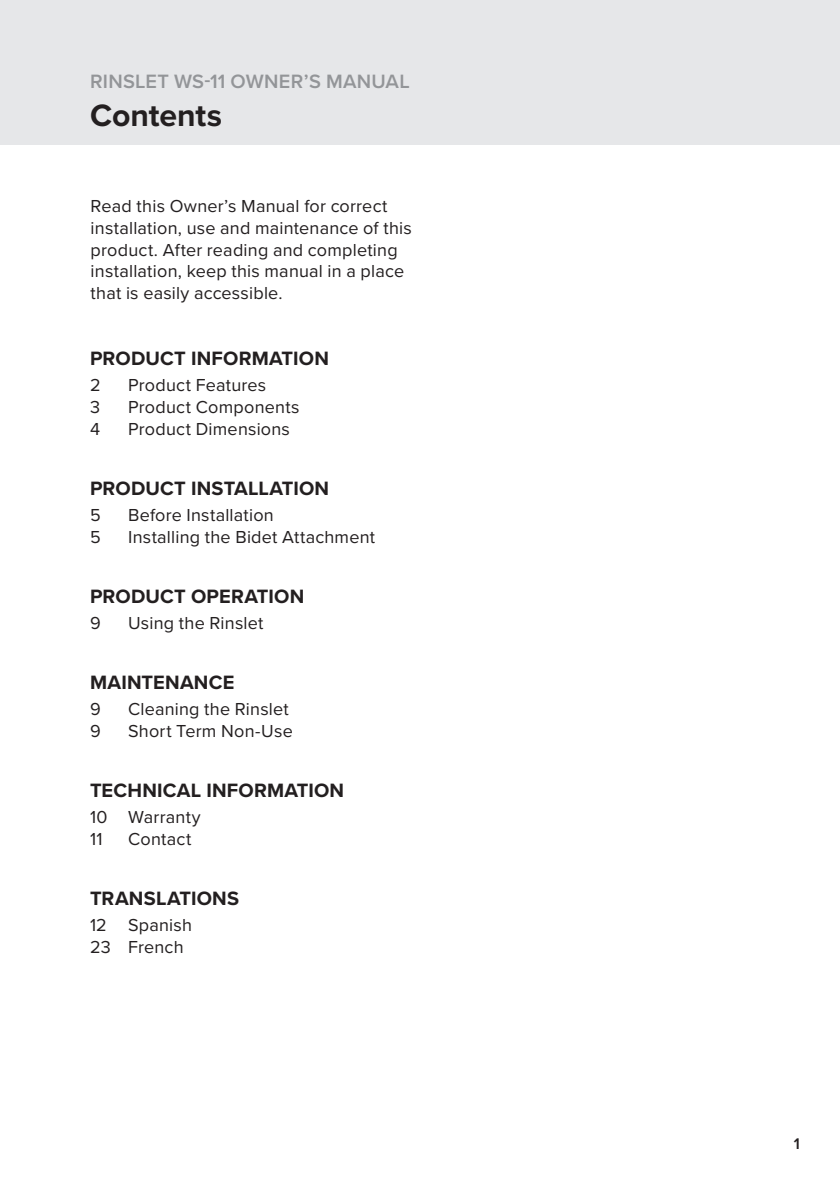
<style>
.page{position:relative;width:840px;height:1191px;background:#fff}
.page>*{position:absolute;margin:0;border:0;box-sizing:border-box;transform-origin:0 0}
.PAGE_HEADER_Large{font:700 32px "Proxima Nova";letter-spacing:-.005em;color:#231f20}
.TOC_Header{font:700 20px "Proxima Nova";letter-spacing:.01em;color:#231f20}
.PAGE_HEADER_Small{font:600 20px "Proxima Nova";letter-spacing:.015em;color:#939598}
.TOC_Pages{font:18px "Proxima Nova";letter-spacing:.01em;color:#231f20}
.BODY{font:18px/21.6px "Proxima Nova";letter-spacing:.01em;color:#231f20}
.t1{font:600 16px "Proxima Nova";color:#231f20}
</style>
<div class="page">
<div style="left:0;top:0;width:839px;height:144px;background:#e6e7e9"></div>
<p class="PAGE_HEADER_Small" style="left:90px;top:66px;width:321px">RINSLET WS-11 OWNER’S MANUAL</p>
<p class="PAGE_HEADER_Large" style="left:90px;top:92px;width:133px">Contents</p>
<p class="BODY" style="left:90px;top:195px;width:322px">Read this Owner’s Manual for correct installation, use and maintenance of this product. After reading and completing installation, keep this manual in a place that is easily accessible.</p>
<p class="TOC_Header" style="left:90px;top:343px;width:240px">PRODUCT INFORMATION</p>
<p class="TOC_Pages" style="left:90px;top:372px;width:12px">2</p>
<p class="TOC_Pages" style="left:128px;top:372px;width:139px">Product Features</p>
<p class="TOC_Pages" style="left:90px;top:393px;width:12px">3</p>
<p class="TOC_Pages" style="left:128px;top:393px;width:173px">Product Components</p>
<p class="TOC_Pages" style="left:90px;top:415px;width:12px">4</p>
<p class="TOC_Pages" style="left:128px;top:415px;width:163px">Product Dimensions</p>
<p class="TOC_Header" style="left:90px;top:473px;width:240px">PRODUCT INSTALLATION</p>
<p class="TOC_Pages" style="left:90px;top:501px;width:12px">5</p>
<p class="TOC_Pages" style="left:128px;top:501px;width:147px">Before Installation</p>
<p class="TOC_Pages" style="left:90px;top:523px;width:12px">5</p>
<p class="TOC_Pages" style="left:128px;top:523px;width:248px">Installing the Bidet Attachment</p>
<p class="TOC_Header" style="left:90px;top:581px;width:215px">PRODUCT OPERATION</p>
<p class="TOC_Pages" style="left:90px;top:609px;width:12px">9</p>
<p class="TOC_Pages" style="left:128px;top:609px;width:137px">Using the Rinslet</p>
<p class="TOC_Header" style="left:90px;top:667px;width:146px">MAINTENANCE</p>
<p class="TOC_Pages" style="left:90px;top:696px;width:12px">9</p>
<p class="TOC_Pages" style="left:128px;top:696px;width:162px">Cleaning the Rinslet</p>
<p class="TOC_Pages" style="left:90px;top:717px;width:12px">9</p>
<p class="TOC_Pages" style="left:128px;top:717px;width:166px">Short Term Non-Use</p>
<p class="TOC_Header" style="left:90px;top:775px;width:255px">TECHNICAL INFORMATION</p>
<p class="TOC_Pages" style="left:90px;top:803px;width:112px">10 Warranty</p>
<p class="TOC_Pages" style="left:90px;top:825px;width:14px">11</p>
<p class="TOC_Pages" style="left:128px;top:825px;width:65px">Contact</p>
<p class="TOC_Header" style="left:90px;top:883px;width:150px">TRANSLATIONS</p>
<p class="TOC_Pages" style="left:90px;top:911px;width:103px">12 Spanish</p>
<p class="TOC_Pages" style="left:90px;top:933px;width:95px">23 French</p>
<p class="t1" style="left:793px;top:1131px;width:8px">1</p>
</div>
